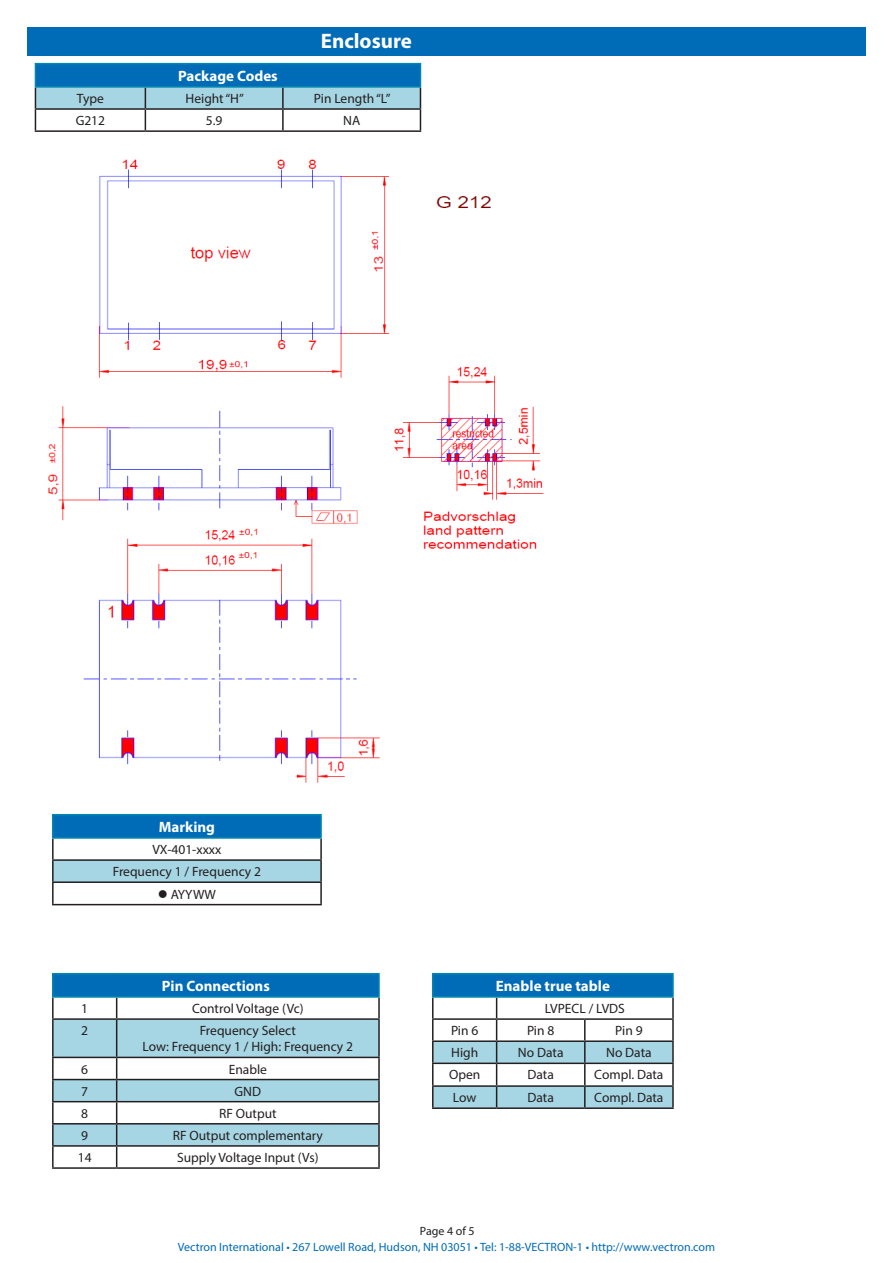
<style>
.page{position:relative;width:893px;height:1263px;background:#fff}
.page>*{position:absolute;margin:0;border:0;box-sizing:border-box;transform-origin:0 0}
.t1{font:700 21px "Myriad Pro";color:#fff}
.t2{font:700 15px "Myriad Pro";color:#fff}
.t3{font:13.5px "Myriad Pro";color:#231f20}
.t4{font:12px "Myriad Pro";color:#006bb6}
.t5{font:12px "Myriad Pro";color:#231f20}
</style>
<div class="page">
<div style="left:27px;top:27px;width:839px;height:29px;background:#006bb6"></div>
<hr style="left:35px;top:130px;width:110px;height:2px;background:#231f20">
<hr style="left:145px;top:130px;width:138px;height:2px;background:#231f20">
<hr style="left:283px;top:130px;width:138px;height:2px;background:#231f20">
<hr style="left:35px;top:63px;width:110px;height:1px;background:#0288af">
<hr style="left:145px;top:63px;width:138px;height:1px;background:#0288af">
<hr style="left:283px;top:63px;width:138px;height:1px;background:#0288af">
<svg style="left:35px;top:64px;width:386px;height:67px"></svg>
<div style="left:53px;top:815px;width:268px;height:23px;background:#006bb6"></div>
<svg style="left:54px;top:903px;width:266px;height:1px"></svg>
<div style="left:53px;top:860px;width:268px;height:22px;background:#a6d5e3"></div>
<hr style="left:52px;top:839px;width:2px;height:20px;background:#231f20">
<hr style="left:320px;top:839px;width:2px;height:20px;background:#231f20">
<hr style="left:52px;top:859px;width:270px;height:2px;background:#231f20">
<hr style="left:52px;top:861px;width:2px;height:20px;background:#231f20">
<hr style="left:320px;top:861px;width:2px;height:20px;background:#231f20">
<hr style="left:52px;top:814px;width:270px;height:1px;background:#0288af">
<hr style="left:52px;top:815px;width:2px;height:22px;background:#0288af">
<hr style="left:320px;top:815px;width:2px;height:22px;background:#0288af">
<hr style="left:52px;top:837px;width:270px;height:2px;background:#0288af">
<hr style="left:52px;top:881px;width:270px;height:2px;background:#231f20">
<hr style="left:52px;top:883px;width:2px;height:21px;background:#231f20">
<hr style="left:52px;top:904px;width:270px;height:1px;background:#231f20">
<hr style="left:320px;top:883px;width:2px;height:21px;background:#231f20">
<div style="left:433px;top:974px;width:240px;height:23px;background:#006bb6"></div>
<hr style="left:432px;top:998px;width:2px;height:20px;background:#231f20">
<hr style="left:672px;top:998px;width:2px;height:20px;background:#231f20">
<hr style="left:432px;top:1018px;width:65px;height:2px;background:#231f20">
<hr style="left:432px;top:1020px;width:2px;height:20px;background:#231f20">
<hr style="left:585px;top:1018px;width:89px;height:2px;background:#231f20">
<hr style="left:672px;top:1020px;width:2px;height:20px;background:#231f20">
<hr style="left:432px;top:1040px;width:65px;height:2px;background:#231f20">
<hr style="left:432px;top:1042px;width:2px;height:20px;background:#231f20">
<hr style="left:585px;top:1040px;width:89px;height:2px;background:#231f20">
<hr style="left:672px;top:1042px;width:2px;height:20px;background:#231f20">
<hr style="left:432px;top:1087px;width:2px;height:20px;background:#231f20">
<hr style="left:672px;top:1087px;width:2px;height:20px;background:#231f20">
<hr style="left:432px;top:973px;width:65px;height:1px;background:#0288af">
<hr style="left:432px;top:974px;width:2px;height:22px;background:#0288af">
<hr style="left:497px;top:973px;width:88px;height:1px;background:#0288af">
<hr style="left:585px;top:973px;width:89px;height:1px;background:#0288af">
<hr style="left:672px;top:974px;width:2px;height:22px;background:#0288af">
<hr style="left:432px;top:996px;width:65px;height:2px;background:#0288af">
<hr style="left:497px;top:996px;width:88px;height:2px;background:#0288af">
<hr style="left:585px;top:996px;width:89px;height:2px;background:#0288af">
<hr style="left:497px;top:1107px;width:88px;height:2px;background:#231f20">
<hr style="left:585px;top:1107px;width:89px;height:2px;background:#231f20">
<hr style="left:432px;top:1062px;width:65px;height:2px;background:#231f20">
<hr style="left:432px;top:1064px;width:2px;height:21px;background:#231f20">
<hr style="left:432px;top:1085px;width:65px;height:2px;background:#231f20">
<hr style="left:585px;top:1062px;width:89px;height:2px;background:#231f20">
<hr style="left:585px;top:1085px;width:89px;height:2px;background:#231f20">
<svg style="left:433px;top:997px;width:240px;height:111px"></svg>
<hr style="left:584px;top:1064px;width:2px;height:21px;background:#231f20">
<hr style="left:672px;top:1064px;width:2px;height:21px;background:#231f20">
<hr style="left:432px;top:1107px;width:65px;height:2px;background:#231f20">
<div style="left:53px;top:974px;width:326px;height:23px;background:#006bb6"></div>
<hr style="left:52px;top:998px;width:2px;height:20px;background:#231f20">
<hr style="left:378px;top:998px;width:2px;height:20px;background:#231f20">
<hr style="left:52px;top:1018px;width:65px;height:2px;background:#231f20">
<hr style="left:52px;top:1020px;width:2px;height:37px;background:#231f20">
<hr style="left:117px;top:1018px;width:263px;height:2px;background:#231f20">
<hr style="left:378px;top:1020px;width:2px;height:37px;background:#231f20">
<hr style="left:52px;top:1080px;width:2px;height:21px;background:#231f20">
<hr style="left:378px;top:1080px;width:2px;height:21px;background:#231f20">
<hr style="left:52px;top:1102px;width:2px;height:21px;background:#231f20">
<hr style="left:378px;top:1102px;width:2px;height:21px;background:#231f20">
<hr style="left:52px;top:1124px;width:2px;height:21px;background:#231f20">
<hr style="left:378px;top:1124px;width:2px;height:21px;background:#231f20">
<hr style="left:52px;top:1147px;width:2px;height:20px;background:#231f20">
<hr style="left:378px;top:1147px;width:2px;height:20px;background:#231f20">
<hr style="left:52px;top:973px;width:65px;height:1px;background:#0288af">
<hr style="left:52px;top:974px;width:2px;height:22px;background:#0288af">
<hr style="left:117px;top:973px;width:263px;height:1px;background:#0288af">
<hr style="left:378px;top:974px;width:2px;height:22px;background:#0288af">
<hr style="left:52px;top:996px;width:65px;height:2px;background:#0288af">
<hr style="left:117px;top:996px;width:263px;height:2px;background:#0288af">
<hr style="left:117px;top:1167px;width:263px;height:2px;background:#231f20">
<hr style="left:52px;top:1057px;width:65px;height:1px;background:#231f20">
<hr style="left:52px;top:1058px;width:2px;height:21px;background:#231f20">
<hr style="left:52px;top:1079px;width:65px;height:1px;background:#231f20">
<hr style="left:52px;top:1101px;width:65px;height:1px;background:#231f20">
<hr style="left:52px;top:1123px;width:65px;height:1px;background:#231f20">
<hr style="left:52px;top:1145px;width:65px;height:2px;background:#231f20">
<hr style="left:117px;top:1057px;width:263px;height:1px;background:#231f20">
<svg style="left:53px;top:998px;width:326px;height:169px"></svg>
<hr style="left:117px;top:1079px;width:263px;height:1px;background:#231f20">
<hr style="left:117px;top:1101px;width:263px;height:1px;background:#231f20">
<hr style="left:117px;top:1123px;width:263px;height:1px;background:#231f20">
<hr style="left:117px;top:1145px;width:263px;height:2px;background:#231f20">
<hr style="left:378px;top:1058px;width:2px;height:21px;background:#231f20">
<hr style="left:52px;top:1167px;width:65px;height:2px;background:#231f20">
<img style="left:48px;top:159px;width:496px;height:624px">
<p class="t2" style="left:178px;top:66px;width:101px">Package Codes</p>
<p class="t1" style="left:321px;top:27px;width:93px">Enclosure</p>
<p class="t3" style="left:77px;top:90px;width:28px">Type</p>
<p class="t3" style="left:186px;top:90px;width:60px">Height “H”</p>
<p class="t3" style="left:314px;top:90px;width:78px">Pin Length “L”</p>
<p class="t3" style="left:76px;top:112px;width:31px">G212</p>
<p class="t3" style="left:206px;top:112px;width:18px">5.9</p>
<p class="t3" style="left:343px;top:112px;width:19px">NA</p>
<p class="t2" style="left:159px;top:817px;width:58px">Marking</p>
<p class="t3" style="left:152px;top:841px;width:71px">VX-401-xxxx</p>
<p class="t3" style="left:113px;top:863px;width:150px">Frequency 1 / Frequency 2</p>
<p class="t3" style="left:158px;top:886px;width:60px">● AYYWW</p>
<p class="t2" style="left:162px;top:976px;width:109px">Pin Connections</p>
<p class="t3" style="left:81px;top:1000px;width:8px">1</p>
<p class="t3" style="left:192px;top:1000px;width:113px">Control Voltage (Vc)</p>
<p class="t3" style="left:81px;top:1022px;width:8px">2</p>
<p class="t3" style="left:200px;top:1022px;width:98px">Frequency Select</p>
<p class="t3" style="left:143px;top:1038px;width:212px">Low: Frequency 1 / High: Frequency 2</p>
<p class="t3" style="left:81px;top:1061px;width:8px">6</p>
<p class="t3" style="left:229px;top:1061px;width:40px">Enable</p>
<p class="t3" style="left:81px;top:1083px;width:8px">7</p>
<p class="t3" style="left:235px;top:1083px;width:28px">GND</p>
<p class="t3" style="left:81px;top:1105px;width:8px">8</p>
<p class="t3" style="left:219px;top:1105px;width:59px">RF Output</p>
<p class="t3" style="left:81px;top:1127px;width:8px">9</p>
<p class="t3" style="left:173px;top:1127px;width:152px">RF Output complementary</p>
<p class="t3" style="left:78px;top:1149px;width:15px">14</p>
<p class="t3" style="left:177px;top:1149px;width:143px">Supply Voltage Input (Vs)</p>
<p class="t2" style="left:496px;top:976px;width:116px">Enable true table</p>
<p class="t3" style="left:545px;top:1000px;width:82px">LVPECL / LVDS</p>
<p class="t3" style="left:451px;top:1022px;width:29px">Pin 6</p>
<p class="t3" style="left:527px;top:1022px;width:29px">Pin 8</p>
<p class="t3" style="left:615px;top:1022px;width:29px">Pin 9</p>
<p class="t3" style="left:451px;top:1044px;width:29px">High</p>
<p class="t3" style="left:518px;top:1044px;width:47px">No Data</p>
<p class="t3" style="left:606px;top:1044px;width:47px">No Data</p>
<p class="t3" style="left:449px;top:1066px;width:33px">Open</p>
<p class="t3" style="left:527px;top:1066px;width:28px">Data</p>
<p class="t3" style="left:594px;top:1066px;width:71px">Compl. Data</p>
<p class="t3" style="left:453px;top:1089px;width:25px">Low</p>
<p class="t3" style="left:527px;top:1089px;width:28px">Data</p>
<p class="t3" style="left:594px;top:1089px;width:71px">Compl. Data</p>
<p class="t5" style="left:420px;top:1223px;width:56px">Page 4 of 5</p>
<p class="t4" style="left:178px;top:1240px;width:539px">Vectron International • 267 Lowell Road, Hudson, NH 03051 • Tel: 1-88-VECTRON-1 • http://www.vectron.com</p>
</div>
